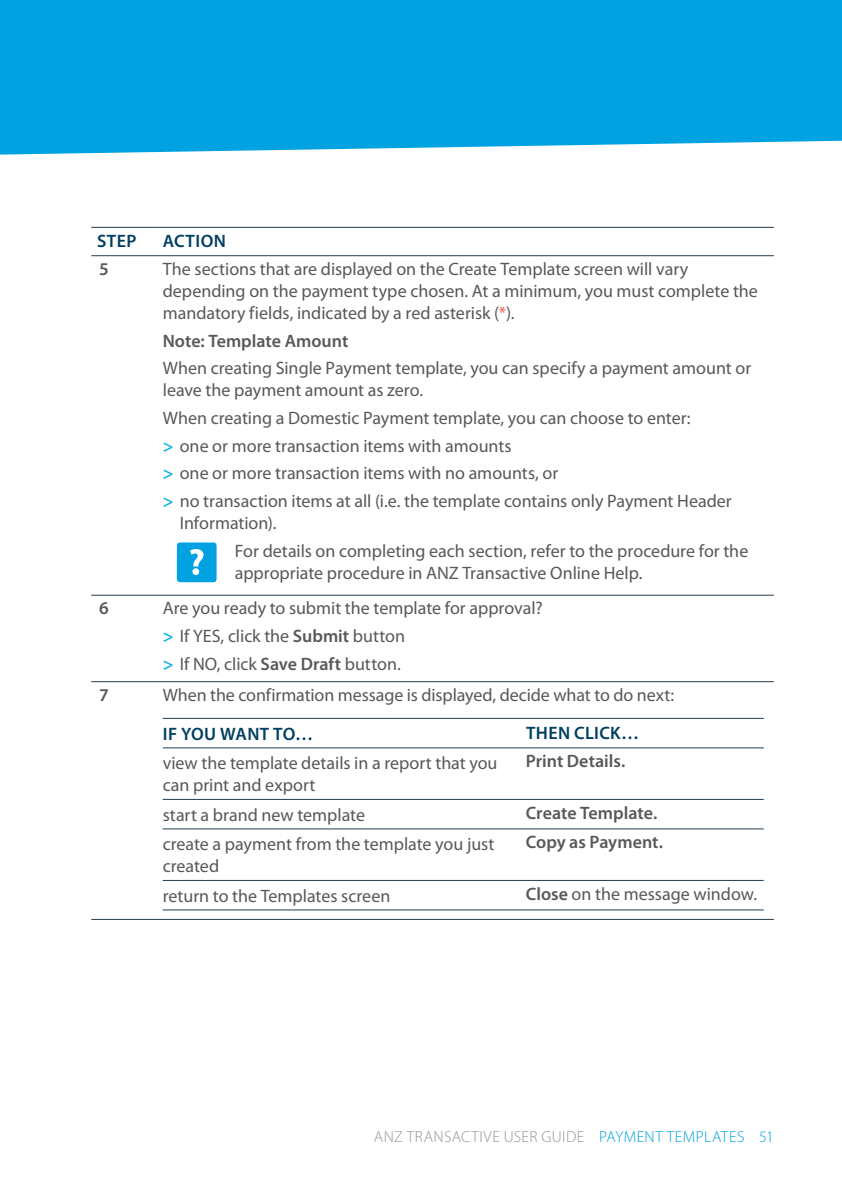
<style>
.page{position:relative;width:842px;height:1191px;background:#fff}
.page>*{position:absolute;margin:0;border:0;box-sizing:border-box;transform-origin:0 0}
.t1{font:18px/22px "Myriad Pro";color:#57585a}
.t2{font:600 18px "Myriad Pro";color:#57585a}
.t3{font:600 18px "Myriad Pro";letter-spacing:.025em;color:#003f61}
.t4{font:300 16px "Myriad Pro";letter-spacing:.025em;color:#939598}
.t5{font:300 16px "Myriad Pro";letter-spacing:.025em;color:#00a2e1}
.s1{color:#f05947}
.s2{font-weight:600;color:#00afe6}
.s3{font-weight:600}
.s4{color:#00a2e1}
</style>
<div class="page">
<div style="left:0;top:0;width:842px;height:155px;background:#00a2e1"></div>
<hr style="left:91px;top:595px;width:66px;height:1px;background:#223d50">
<hr style="left:91px;top:681px;width:66px;height:1px;background:#223d50">
<hr style="left:91px;top:919px;width:66px;height:1px;background:#223d50">
<hr style="left:157px;top:595px;width:617px;height:1px;background:#223d50">
<hr style="left:157px;top:681px;width:617px;height:1px;background:#223d50">
<hr style="left:157px;top:919px;width:617px;height:1px;background:#223d50">
<hr style="left:91px;top:227px;width:66px;height:1px;background:#223d50">
<hr style="left:157px;top:227px;width:617px;height:1px;background:#223d50">
<hr style="left:91px;top:255px;width:66px;height:1px;background:#223d50">
<hr style="left:157px;top:255px;width:617px;height:1px;background:#223d50">
<div style="left:177px;top:542px;width:40px;height:40px;background:#00a2e1;border-radius:3px"></div>
<svg style="left:190px;top:549px;width:13px;height:26px"></svg>
<hr style="left:163px;top:718px;width:363px;height:1px;background:#223d50">
<hr style="left:526px;top:718px;width:238px;height:1px;background:#223d50">
<hr style="left:163px;top:747px;width:363px;height:1px;background:#223d50">
<hr style="left:526px;top:747px;width:238px;height:1px;background:#223d50">
<hr style="left:163px;top:799px;width:363px;height:1px;background:#223d50">
<hr style="left:526px;top:799px;width:238px;height:1px;background:#223d50">
<hr style="left:163px;top:828px;width:363px;height:1px;background:#223d50">
<hr style="left:526px;top:828px;width:238px;height:1px;background:#223d50">
<hr style="left:163px;top:880px;width:363px;height:1px;background:#223d50">
<hr style="left:526px;top:880px;width:238px;height:1px;background:#223d50">
<hr style="left:163px;top:909px;width:363px;height:1px;background:#223d50">
<hr style="left:526px;top:909px;width:238px;height:1px;background:#223d50">
<p class="t3" style="left:97px;top:229px;width:41px">STEP</p>
<p class="t3" style="left:163px;top:229px;width:65px">ACTION</p>
<p class="t2" style="left:99px;top:257px;width:11px">5</p>
<p class="t1" style="left:163px;top:258px;width:597px">The sections that are displayed on the Create Template screen will vary depending on the payment type chosen. At a minimum, you must complete the mandatory fields, indicated by a red asterisk (<span class="s1">*</span>).</p>
<p class="t2" style="left:163px;top:329px;width:187px">Note: Template Amount</p>
<p class="t1" style="left:163px;top:357px;width:590px">When creating Single Payment template, you can specify a payment amount or leave the payment amount as zero.</p>
<p class="t1" style="left:163px;top:404px;width:571px;line-height:27.6px">When creating a Domestic Payment template, you can choose to enter:<br><span class="s2">&gt;</span> one or more transaction items with amounts<br><span class="s2">&gt;</span> one or more transaction items with no amounts, or<br><span class="s2">&gt;</span> no transaction items at all (i.e. the template contains only Payment Header</p>
<p class="t1" style="left:235px;top:509px;width:515px;line-height:27.8px;text-indent:-55px">Information).<br>For details on completing each section, refer to the procedure for the</p>
<p class="t1" style="left:235px;top:561px;width:408px">appropriate procedure in ANZ Transactive Online Help.</p>
<p class="t2" style="left:99px;top:597px;width:11px">6</p>
<p class="t1" style="left:163px;top:594px;width:381px;line-height:27.6px">Are you ready to submit the template for approval? <span class="s2">&gt;</span> If YES, click the <span class="s3">Submit</span> button<br><span class="s2">&gt;</span> If NO, click <span class="s3">Save Draft</span> button.</p>
<p class="t2" style="left:99px;top:683px;width:11px">7</p>
<p class="t1" style="left:163px;top:683px;width:513px">When the confirmation message is displayed, decide what to do next:</p>
<p class="t3" style="left:163px;top:722px;width:31px">If you</p>
<p class="t3" style="left:220px;top:722px;width:14px">want</p>
<p class="t3" style="left:273px;top:722px;width:41px">to …</p>
<p class="t3" style="left:526px;top:721px;width:22px">Then</p>
<p class="t3" style="left:574px;top:721px;width:10px">clic</p>
<p class="t3" style="left:610px;top:721px;width:30px">k…</p>
<p class="t1" style="left:163px;top:752px;width:336px">view the template details in a report that you can print and export</p>
<p class="t2" style="left:526px;top:749px;width:99px">Print Details.</p>
<p class="t1" style="left:163px;top:803px;width:204px">start a brand new template</p>
<p class="t2" style="left:526px;top:801px;width:131px">Create Template.</p>
<p class="t1" style="left:163px;top:833px;width:333px">create a payment from the template you just created</p>
<p class="t2" style="left:526px;top:830px;width:137px">Copy as Payment.</p>
<p class="t1" style="left:163px;top:884px;width:229px">return to the Templates screen</p>
<p class="t1" style="left:526px;top:882px;width:231px"><span class="s3">Close</span> on the message window.</p>
<p class="t4" style="left:374px;top:1127px;width:273px">ANZ TRANSACTIVE USER GUIDE <span class="s4">PAYMENT</span></p>
<p class="t5" style="left:667px;top:1127px;width:63px">TEMPLATES</p>
<p class="t5" style="left:759px;top:1127px;width:16px">51</p>
</div>
